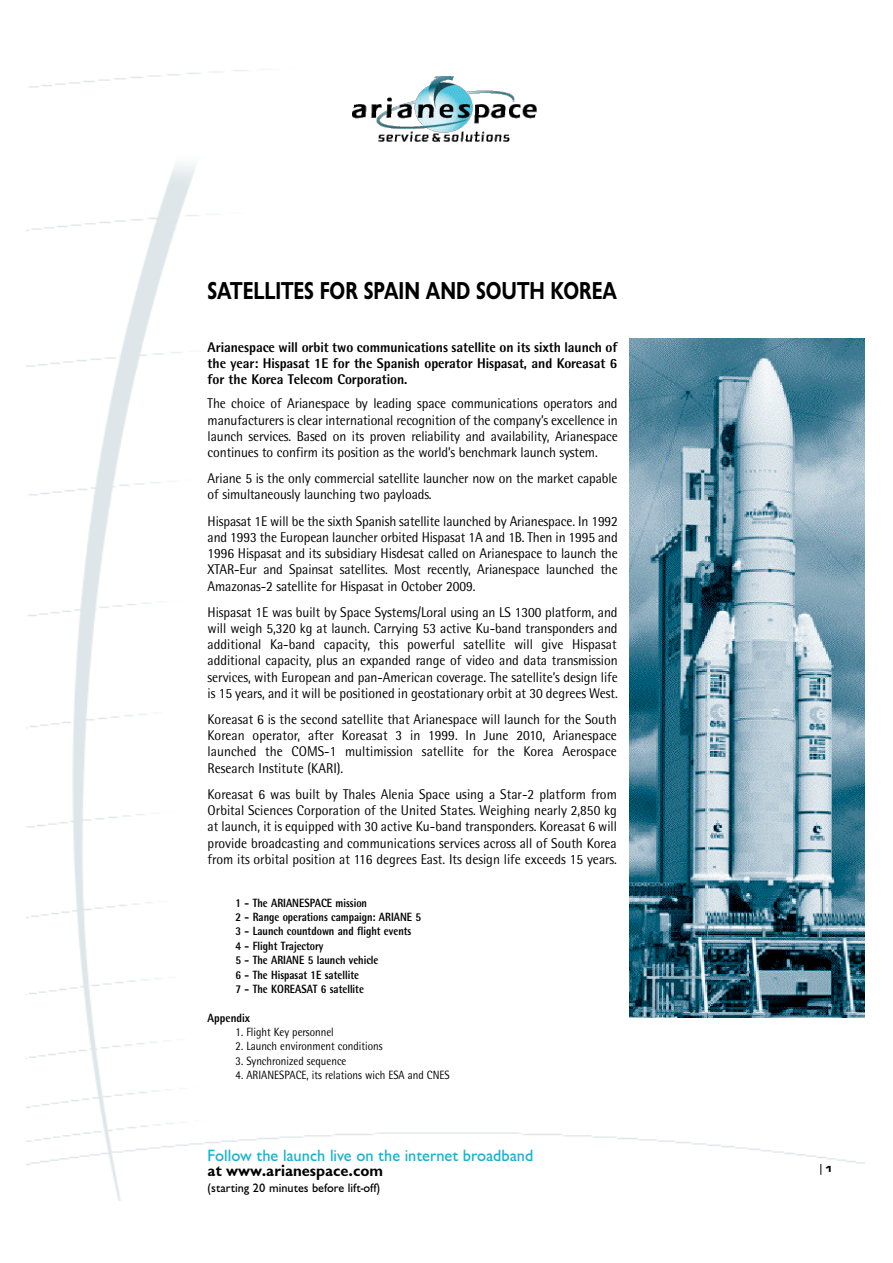
<style>
.page{position:relative;width:893px;height:1263px;background:#fff}
.page>*{position:absolute;margin:0;border:0;box-sizing:border-box;transform-origin:0 0}
.t1{font:700 25.35px "Giltus T";color:#000;scale:.8 1}
.t2{font:500 16.95px "Giltus T";color:#18b1d2}
.t3{font:700 16.95px "Giltus T";color:#000}
.t4{font:14.1px/16.2px "Rotis Semi Sans";letter-spacing:-.01em;color:#000;text-align:justify;scale:.95 1}
.t5{font:800 14.1px/16.2px "Rotis Semi Sans";letter-spacing:-.005em;color:#000;text-align:justify;scale:.95 1}
.t6{font:500 12.75px "Giltus T";color:#000}
.t7{font:800 12px/14.4px "Rotis Semi Sans";color:#000;scale:.85 1}
.t8{font:12px "Rotis Semi Sans";color:#000;scale:.9 1}
.t9{font:800 12px "Rotis Semi Sans";color:#000;scale:.9 1}
.t10{font:8.4px "Eurostile Bold Extended Two";color:#000}
</style>
<div class="page">
<img style="left:27px;top:70px;width:837px;height:1131px">
<svg style="left:820px;top:1163px;width:1px;height:13px"></svg>
<img style="left:629px;top:339px;width:235px;height:678px">
<img style="left:352px;top:76px;width:184px;height:66px">
<h1 class="t1" style="left:207px;top:282px;width:513px">SATELLITES FOR SPAIN AND SOUTH KOREA</h1>
<p class="t5" style="left:208px;top:340px;width:433px">Arianespace will orbit two communications satellite on its sixth launch of the year: Hispasat 1E for the Spanish operator Hispasat, and Koreasat 6 for the Korea Telecom Corporation.</p>
<p class="t4" style="left:208px;top:397px;width:433px">The choice of Arianespace by leading space communications operators and manufacturers is clear international recognition of the company’s excellence in launch services. Based on its proven reliability and availability, Arianespace continues to confirm its position as the world’s benchmark launch system.</p>
<p class="t4" style="left:208px;top:472px;width:433px">Ariane 5 is the only commercial satellite launcher now on the market capable of simultaneously launching two payloads.</p>
<p class="t4" style="left:208px;top:514px;width:433px">Hispasat 1E will be the sixth Spanish satellite launched by Arianespace. In 1992 and 1993 the European launcher orbited Hispasat 1A and 1B. Then in 1995 and 1996 Hispasat and its subsidiary Hisdesat called on Arianespace to launch the XTAR-Eur and Spainsat satellites. Most recently, Arianespace launched the Amazonas-2 satellite for Hispasat in October 2009.</p>
<p class="t4" style="left:208px;top:605px;width:433px">Hispasat 1E was built by Space Systems/Loral using an LS 1300 platform, and will weigh 5,320 kg at launch. Carrying 53 active Ku-band transponders and additional Ka-band capacity, this powerful satellite will give Hispasat additional capacity, plus an expanded range of video and data transmission services, with European and pan-American coverage. The satellite’s design life is 15 years, and it will be positioned in geostationary orbit at 30 degrees West.</p>
<p class="t4" style="left:208px;top:713px;width:432px">Koreasat 6 is the second satellite that Arianespace will launch for the South Korean operator, after Koreasat 3 in 1999. In June 2010, Arianespace launched the COMS-1 multimission satellite for the Korea Aerospace Research Institute (KARI).</p>
<p class="t4" style="left:208px;top:787px;width:432px">Koreasat 6 was built by Thales Alenia Space using a Star-2 platform from Orbital Sciences Corporation of the United States. Weighing nearly 2,850 kg at launch, it is equipped with 30 active Ku-band transponders. Koreasat 6 will provide broadcasting and communications services across all of South Korea from its orbital position at 116 degrees East. Its design life exceeds 15 years.</p>
<p class="t7" style="left:236px;top:897px;width:220px">1 - The ARIANESPACE mission<br>2 - Range operations campaign: ARIANE 5<br>3 - Launch countdown and flight events<br>4 - Flight Trajectory<br>5 - The ARIANE 5 launch vehicle<br>6 - The Hispasat 1E satellite<br>7 - The KOREASAT 6 satellite</p>
<p class="t9" style="left:208px;top:1013px;width:49px">Appendix</p>
<p class="t8" style="left:236px;top:1028px;width:111px">1. Flight Key personnel</p>
<p class="t8" style="left:236px;top:1042px;width:165px">2. Launch environment conditions</p>
<p class="t8" style="left:236px;top:1057px;width:125px">3. Synchronized sequence</p>
<p class="t8" style="left:236px;top:1071px;width:239px">4. ARIANESPACE, its relations wich ESA and CNES</p>
<p class="t2" style="left:208px;top:1149px;width:327px">Follow the launch live on the internet broadband</p>
<p class="t3" style="left:208px;top:1165px;width:177px">at www.arianespace.com</p>
<p class="t6" style="left:208px;top:1183px;width:174px">(starting 20 minutes before lift-off)</p>
<p class="t10" style="left:824px;top:1166px;width:10px">1</p>
</div>
